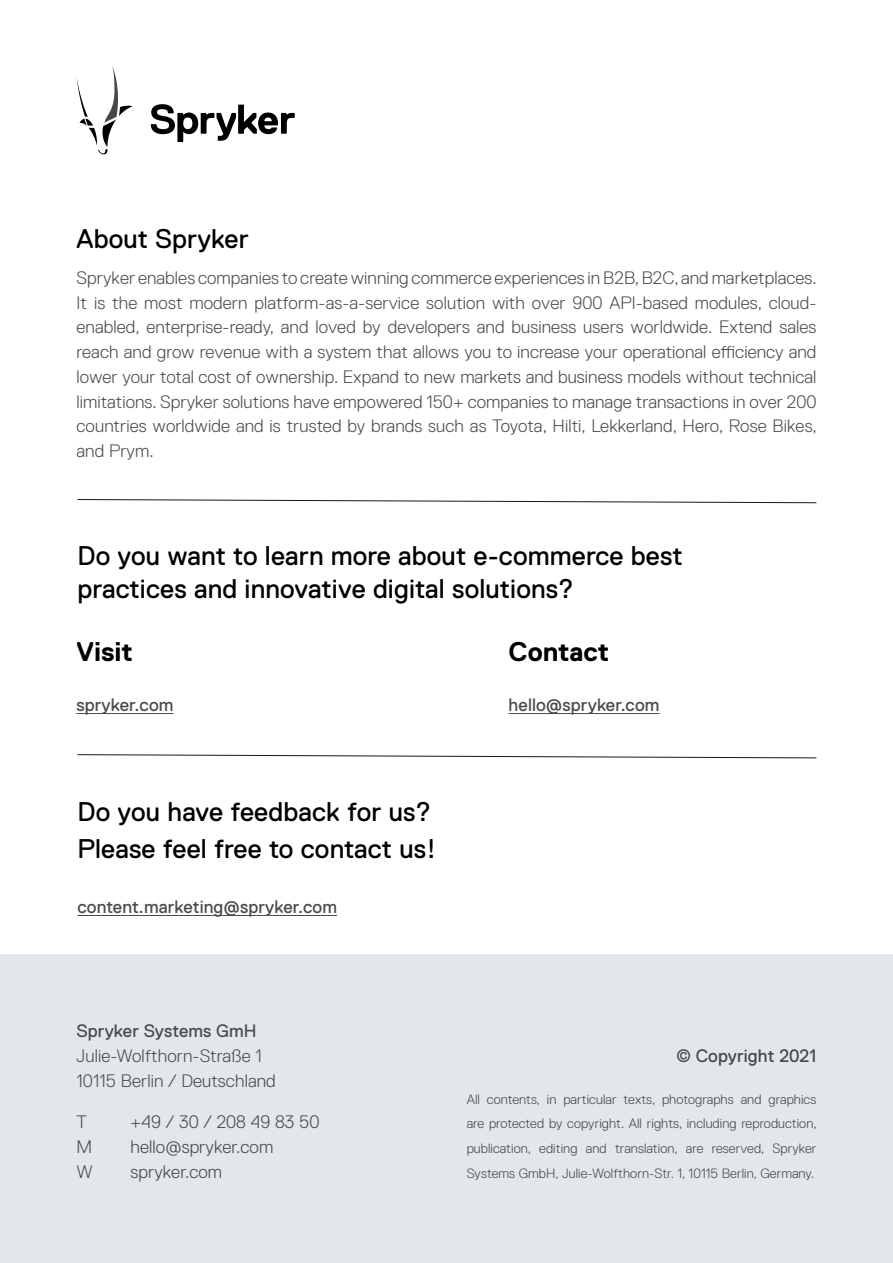
<style>
.page{position:relative;width:893px;height:1263px;background:#fff}
.page>*{position:absolute;margin:0;border:0;box-sizing:border-box;transform-origin:0 0}
.t1{font:27px/37.2px "Replica Std";letter-spacing:.005em;color:#000}
.t2{font:700 27px "Replica";color:#000}
.t3{font:300 18px/24.8px "Replica Std";letter-spacing:.005em;color:#494c4f}
.t4{font:18px "Replica Std";letter-spacing:.005em;color:#494c4f}
.t5{font:300 18px "Replica Std";letter-spacing:.005em;color:#42484c}
.t6{font:18px "Replica Std";letter-spacing:.005em;color:#42484c}
.t7{font:300 13.5px/24.8px "Replica Std";letter-spacing:.005em;color:#42484c;text-align:justify}
</style>
<div class="page">
<svg style="left:77px;top:66px;width:56px;height:88px"></svg>
<svg style="left:151px;top:104px;width:144px;height:38px"></svg>
<div style="left:0;top:955px;width:893px;height:308px;background:#e2e7ea"></div>
<svg style="left:77px;top:754px;width:740px;height:4px"></svg>
<svg style="left:77px;top:499px;width:740px;height:4px"></svg>
<hr style="left:77px;top:915px;width:260px;height:1px;background:#494c4f">
<hr style="left:509px;top:713px;width:150px;height:1px;background:#494c4f">
<hr style="left:77px;top:713px;width:96px;height:1px;background:#494c4f">
<h1 class="t1" style="left:77px;top:221px;width:174px">About Spryker</h1>
<p class="t3" style="left:77px;top:265px;width:742px;text-align:justify">Spryker enables companies to create winning commerce experiences in B2B, B2C, and marketplaces.<br>It is the most modern platform-as-a-service solution with over 900 API-based modules, cloud&shy;enabled, enterprise-ready, and loved by developers and business users worldwide. Extend sales reach and grow revenue with a system that allows you to increase your operational efficiency and lower your total cost of ownership. Expand to new markets and business models without technical limitations. Spryker solutions have empowered 150+ companies to manage transactions in over 200 countries worldwide and is trusted by brands such as Toyota, Hilti, Lekkerland, Hero, Rose Bikes, and Prym.</p>
<h1 class="t1" style="left:77px;top:539px;width:607px;line-height:33px">Do you want to learn more about e-commerce best practices and innovative digital solutions?</h1>
<h1 class="t2" style="left:509px;top:637px;width:102px">Contact</h1>
<p class="t4" style="left:509px;top:695px;width:152px">hello@spryker.com</p>
<h1 class="t2" style="left:77px;top:637px;width:58px">Visit</h1>
<p class="t4" style="left:77px;top:695px;width:98px">spryker.com</p>
<h1 class="t1" style="left:77px;top:793px;width:360px">Do you have feedback for us?<br>Please feel free to contact us!</h1>
<p class="t4" style="left:77px;top:896px;width:261px">content.marketing@spryker.com</p>
<p class="t4" style="left:77px;top:1021px;width:182px">Spryker Systems GmH</p>
<p class="t3" style="left:77px;top:1043px;width:201px">Julie-Wolfthorn-Straße 1<br>10115 Berlin / Deutschland</p>
<p class="t5" style="left:77px;top:1112px;width:12px">T</p>
<p class="t5" style="left:131px;top:1112px;width:190px">+49 / 30 / 208 49 83 50</p>
<p class="t5" style="left:77px;top:1137px;width:17px">M</p>
<p class="t5" style="left:131px;top:1137px;width:144px">hello@spryker.com</p>
<p class="t5" style="left:77px;top:1162px;width:18px">W</p>
<p class="t5" style="left:131px;top:1162px;width:93px">spryker.com</p>
<p class="t6" style="left:676px;top:1046px;width:142px">© Copyright 2021</p>
<p class="t7" style="left:467px;top:1087px;width:351px">All contents, in particular texts, photographs and graphics are protected by copyright. All rights, including reproduction, publication, editing and translation, are reserved, Spryker Systems GmbH, Julie-Wolfthorn-Str. 1, 10115 Berlin, Germany.</p>
</div>
